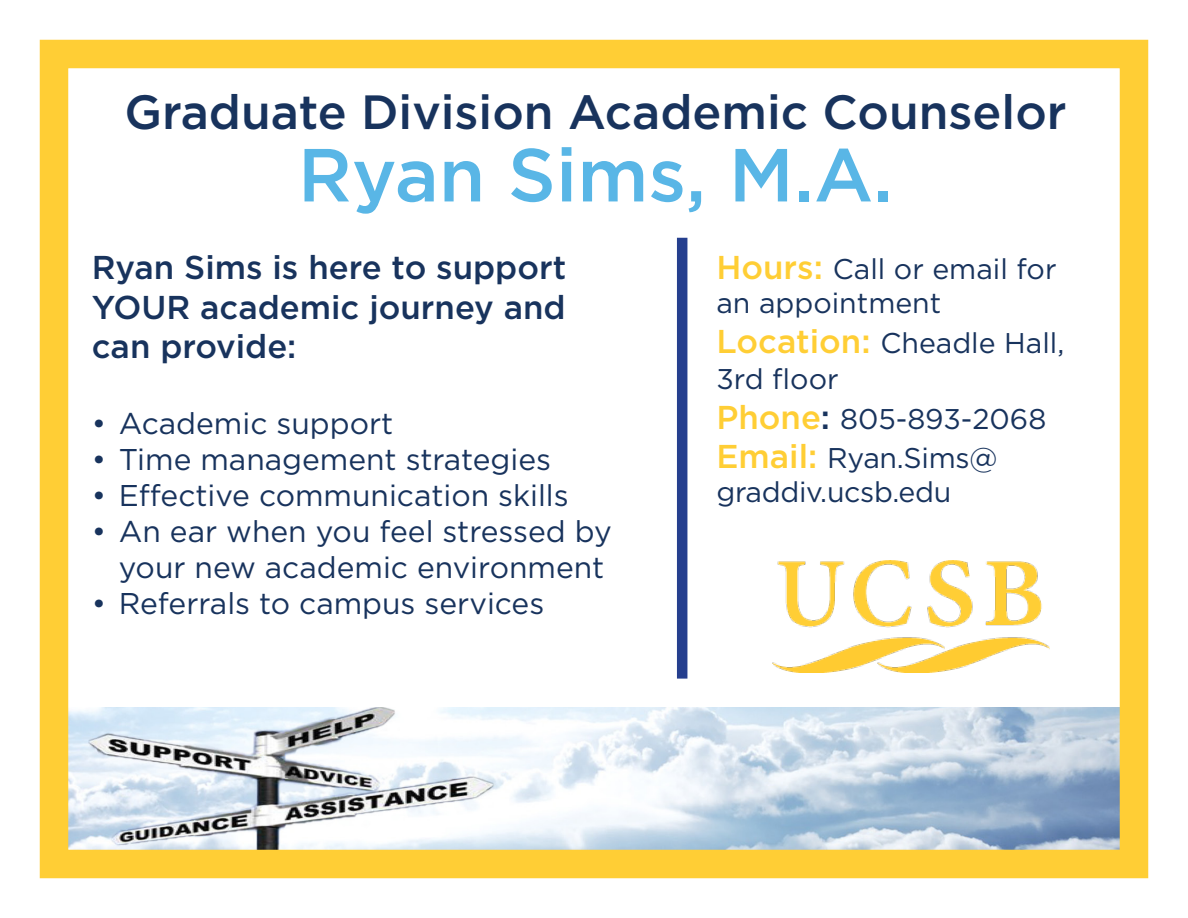
<style>
.page{position:relative;width:1188px;height:918px;background:#fff}
.page>*{position:absolute;margin:0;border:0;box-sizing:border-box;transform-origin:0 0}
.t1{font:500 75px "Gotham";color:#59b6e6}
.t2{font:500 48px "Gotham";color:#18335d}
.t3{font:500 33px/39.6px "Gotham";color:#18335d;text-align:justify}
.t4{font:30px/36px "Gotham";color:#18335d;text-align:right}
.t5{font:28.5px/34.2px "Gotham";color:#18335d}
.s1{font-weight:500;font-size:33px;color:#ffce35}
.s2{font-weight:500;font-size:33px}
</style>
<div class="page">
<div style="left:677px;top:238px;width:10px;height:441px;background:#253f8e"></div>
<img style="left:69px;top:707px;width:1050px;height:142px">
<img style="left:772px;top:560px;width:277px;height:113px">
<div style="left:40px;top:40px;width:1108px;height:838px;border:28px solid #ffce35"></div>
<h2 class="t2" style="left:124px;top:81px;width:944px">Graduate Division Academic Counselor</h2>
<h1 class="t1" style="left:298px;top:126px;width:597px">Ryan Sims, M.A.</h1>
<p class="t3" style="left:92px;top:247px;width:476px">Ryan Sims is here to support YOUR academic journey and can provide:</p>
<p class="t4" style="left:92px;top:405px;width:303px">• Academic support</p>
<p class="t4" style="left:92px;top:441px;width:461px">• Time management strategies</p>
<p class="t4" style="left:92px;top:477px;width:479px">• Effective communication skills</p>
<p class="t4" style="left:92px;top:513px;width:521px">• An ear when you feel stressed by your new academic environment</p>
<p class="t4" style="left:92px;top:585px;width:454px">• Referrals to campus services</p>
<p class="t5" style="left:716px;top:251px;width:342px"><span class="s1">Hours:</span> Call or email for an appointment</p>
<p class="t5" style="left:716px;top:324px;width:349px;line-height:36px"><span class="s1">Location:</span> Cheadle Hall,<br>3rd floor</p>
<p class="t5" style="left:716px;top:398px;width:331px;line-height:39.6px"><span class="s1">Phone</span><span class="s2">:</span> 805-893-2068<br><span class="s1">Email:</span> Ryan.Sims@</p>
<p class="t5" style="left:716px;top:475px;width:237px">graddiv.ucsb.edu</p>
</div>
